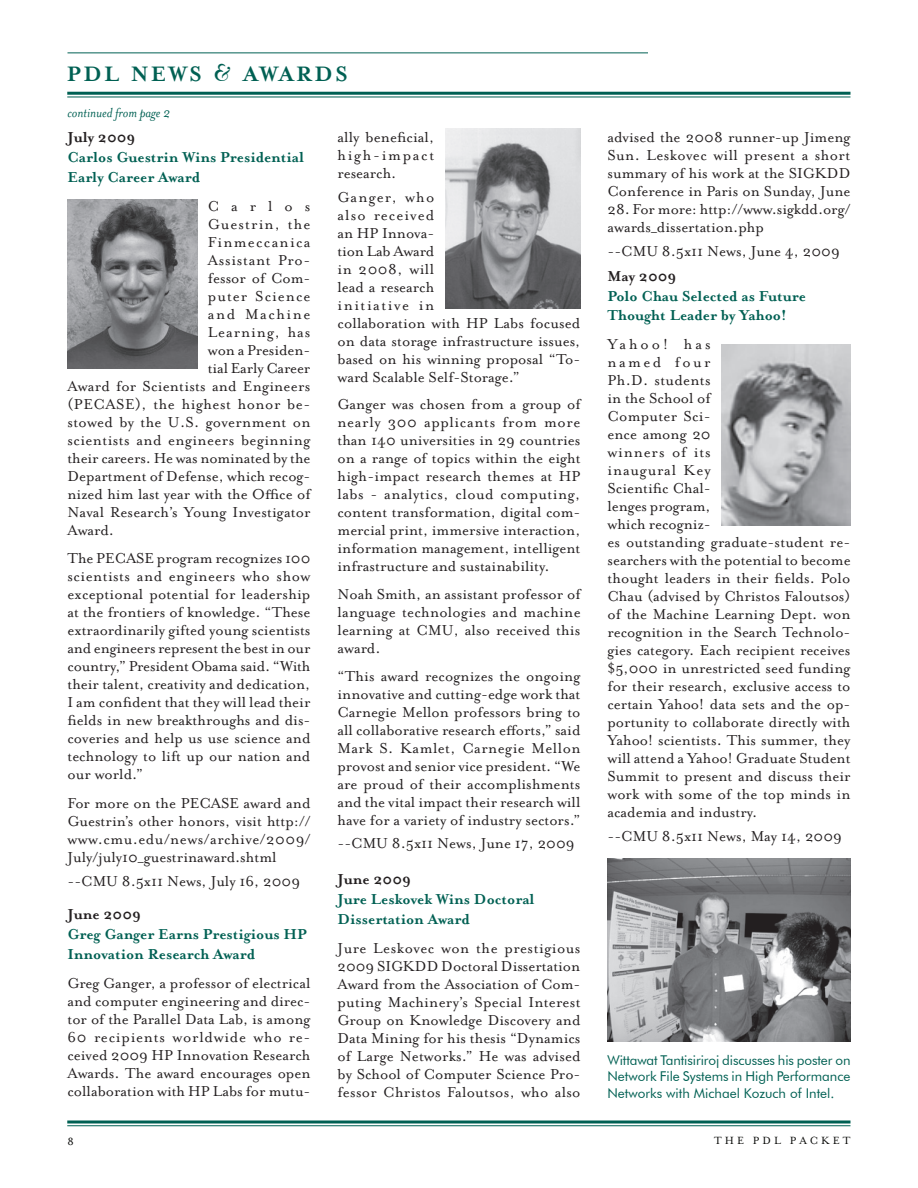
<style>
.page{position:relative;width:918px;height:1188px;background:#fff}
.page>*{position:absolute;margin:0;border:0;box-sizing:border-box;transform-origin:0 0}
.t1{font:700 24px "Mrs Eaves";letter-spacing:.095em;color:#006053}
.t2{font:16.5px/18px "Mrs Eaves Roman";color:#231f20;text-align:justify}
.t3{font:700 16.5px/19.8px "Mrs Eaves";color:#006053}
.t4{font:700 16.5px "Mrs Eaves";color:#231f20}
.t5{font:16.5px "Mrs Eaves Roman";letter-spacing:.025em;color:#231f20}
.t6{font:16.5px "Mrs Eaves Roman";letter-spacing:.03em;color:#231f20}
.t7{font:16.5px "Mrs Eaves Roman";letter-spacing:.02em;color:#231f20}
.t8{font:16.5px "Mrs Eaves Roman";letter-spacing:.045em;color:#231f20}
.t9{font:16.5px "Mrs Eaves Roman";letter-spacing:.065em;color:#231f20}
.t10{font:16.5px "Mrs Eaves Roman";letter-spacing:.075em;color:#231f20}
.t11{font:16.5px "Mrs Eaves Roman";letter-spacing:.06em;color:#231f20}
.t12{font:16.5px "Mrs Eaves Roman";letter-spacing:.055em;color:#231f20}
.t13{font:16.5px "Mrs Eaves Roman";letter-spacing:.09em;color:#231f20}
.t14{font:italic 15px "Mrs Eaves";color:#006053}
.t15{font:13.5px/16.2px "Futura BT";color:#006053;text-align:justify}
.t16{font:12px "Mrs Eaves Roman";color:#040503}
.t17{font:12px "Mrs Eaves Roman";color:#040503}
.s1{font-family:"Bernhard Modern BT"}
</style>
<div class="page">
<svg style="left:67px;top:1120px;width:784px;height:4px;background:#3f877d"></svg>
<hr style="left:67px;top:1125px;width:784px;height:1px;background:#006053">
<hr style="left:67px;top:92px;width:784px;height:3px;background:#006053">
<hr style="left:67px;top:97px;width:784px;height:1px;background:#006053">
<hr style="left:68px;top:52px;width:580px;height:1px;background:#006053">
<img style="left:445px;top:128px;width:135px;height:181px">
<img style="left:722px;top:344px;width:128px;height:181px">
<img style="left:68px;top:200px;width:129px;height:168px">
<img style="left:608px;top:858px;width:243px;height:183px">
<h1 class="t1" style="left:67px;top:60px;width:282px">pdl news <span class="s1">&amp;</span> Awards</h1>
<p class="t14" style="left:68px;top:105px;width:104px">continued from page 2</p>
<p class="t4" style="left:68px;top:128px;width:69px">July 2009</p>
<p class="t3" style="left:68px;top:147px;width:238px">Carlos Guestrin Wins Presidential<br>Early Career Award</p>
<p class="t2" style="left:208px;top:197px;width:104px">Carlos</p>
<p class="t9" style="left:208px;top:215px;width:104px">Guestrin, the</p>
<p class="t10" style="left:208px;top:233px;width:104px">Finmeccanica</p>
<p class="t8" style="left:208px;top:251px;width:104px">Assistant Pro-</p>
<p class="t2" style="left:208px;top:269px;width:104px">fessor of Com-</p>
<p class="t11" style="left:208px;top:287px;width:104px">puter Science</p>
<p class="t13" style="left:208px;top:305px;width:104px">and Machine</p>
<p class="t12" style="left:208px;top:323px;width:104px">Learning, has</p>
<p class="t2" style="left:208px;top:341px;width:104px">won a Presiden-</p>
<p class="t2" style="left:208px;top:359px;width:104px">tial Early Career</p>
<p class="t2" style="left:68px;top:377px;width:244px">Award for Scientists and Engineers</p>
<p class="t6" style="left:68px;top:395px;width:244px">(PECASE), the highest honor be-</p>
<p class="t7" style="left:68px;top:413px;width:245px">stowed by the U.S. government on</p>
<p class="t5" style="left:68px;top:431px;width:244px">scientists and engineers beginning</p>
<p class="t2" style="left:68px;top:449px;width:244px">their careers. He was nominated by the</p>
<p class="t2" style="left:68px;top:467px;width:245px">Department of Defense, which recog-</p>
<p class="t2" style="left:68px;top:485px;width:245px">nized him last year with the Office of</p>
<p class="t2" style="left:68px;top:503px;width:245px">Naval Research’s Young Investigator</p>
<p class="t2" style="left:68px;top:521px;width:48px">Award.</p>
<p class="t2" style="left:68px;top:550px;width:245px">The PECASE program recognizes 100 scientists and engineers who show exceptional potential for leadership at the frontiers of knowledge. “These extraordinarily gifted young scientists and engineers represent the best in our country,” President Obama said. “With their talent, creativity and dedication, I am confident that they will lead their fields in new breakthroughs and dis&shy;coveries and help us use science and technology to lift up our nation and our world.”</p>
<p class="t2" style="left:68px;top:795px;width:245px">For more on the PECASE award and Guestrin’s other honors, visit http:// www.cmu.edu/news/archive/2009/ July/july10_guestrinaward.shtml</p>
<p class="t2" style="left:68px;top:872px;width:234px">--CMU 8.5x11 News, July 16, 2009</p>
<p class="t4" style="left:68px;top:905px;width:75px">June 2009</p>
<p class="t3" style="left:68px;top:925px;width:229px">Greg Ganger Earns Prestigious HP<br>Innovation Research Award</p>
<p class="t2" style="left:68px;top:974px;width:245px">Greg Ganger, a professor of electrical and computer engineering and direc&shy;tor of the Parallel Data Lab, is among 60 recipients worldwide who re&shy;ceived 2009 HP Innovation Research Awards. The award encourages open collaboration with HP Labs for mutu-</p>
<p class="t2" style="left:338px;top:129px;width:98px">ally beneficial, high-impact research.</p>
<p class="t2" style="left:338px;top:188px;width:244px;text-align:left">Ganger, who<br>also received<br>an HP Innova-<br>tion Lab Award<br>in 2008, will<br>lead a research<br>initiative in<br>collaboration with HP Labs focused on data storage infrastructure issues, based on his winning proposal “To&shy;ward Scalable Self-Storage.”</p>
<p class="t2" style="left:338px;top:396px;width:245px">Ganger was chosen from a group of nearly 300 applicants from more than 140 universities in 29 countries on a range of topics within the eight high-impact research themes at HP labs - analytics, cloud computing, content transformation, digital com&shy;mercial print, immersive interaction, information management, intelligent infrastructure and sustainability.</p>
<p class="t2" style="left:338px;top:585px;width:245px">Noah Smith, an assistant professor of language technologies and machine learning at CMU, also received this award.</p>
<p class="t2" style="left:338px;top:667px;width:245px">“This award recognizes the ongoing innovative and cutting-edge work that Carnegie Mellon professors bring to all collaborative research efforts,” said Mark S. Kamlet, Carnegie Mellon provost and senior vice president. “We are proud of their accomplishments and the vital impact their research will have for a variety of industry sectors.”</p>
<p class="t2" style="left:338px;top:835px;width:239px">--CMU 8.5x11 News, June 17, 2009</p>
<p class="t4" style="left:338px;top:870px;width:75px">June 2009</p>
<p class="t3" style="left:338px;top:889px;width:199px">Jure Leskovek Wins Doctoral<br>Dissertation Award</p>
<p class="t2" style="left:338px;top:939px;width:245px">Jure Leskovec won the prestigious 2009 SIGKDD Doctoral Dissertation Award from the Association of Com&shy;puting Machinery’s Special Interest Group on Knowledge Discovery and Data Mining for his thesis “Dynamics of Large Networks.” He was advised by School of Computer Science Pro&shy;fessor Christos Faloutsos, who also</p>
<p class="t2" style="left:608px;top:129px;width:245px">advised the 2008 runner-up Jimeng Sun. Leskovec will present a short summary of his work at the SIGKDD Conference in Paris on Sunday, June</p>
<p class="t2" style="left:608px;top:201px;width:244px">28. For more: http://www.sigkdd.org/ awards_dissertation.php</p>
<p class="t2" style="left:608px;top:242px;width:234px">--CMU 8.5x11 News, June 4, 2009</p>
<p class="t4" style="left:608px;top:266px;width:70px">May 2009</p>
<p class="t3" style="left:608px;top:286px;width:200px">Polo Chau Selected as Future<br>Thought Leader by Yahoo!</p>
<p class="t2" style="left:608px;top:336px;width:245px;text-align:left">Yahoo! has<br>named four<br>Ph.D. students<br>in the School of<br>Computer Sci-<br>ence among 20<br>winners of its<br>inaugural Key<br>Scientific Chal-<br>lenges program,<br>which recogniz-<br>es outstanding graduate-student re&shy;searchers with the potential to become thought leaders in their fields. Polo<br>Chau (advised by Christos Faloutsos) of the Machine Learning Dept. won recognition in the Search Technolo&shy;gies category. Each recipient receives $5,000 in unrestricted seed funding for their research, exclusive access to certain Yahoo! data sets and the op&shy;portunity to collaborate directly with<br>Yahoo! scientists. This summer, they will attend a Yahoo! Graduate Student<br>Summit to present and discuss their work with some of the top minds in academia and industry.</p>
<p class="t2" style="left:608px;top:827px;width:236px">--CMU 8.5x11 News, May 14, 2009</p>
<p class="t15" style="left:608px;top:1052px;width:245px">Wittawat Tantisiriroj discusses his poster on Network File Systems in High Performance Networks with Michael Kozuch of Intel.</p>
<p class="t17" style="left:68px;top:1135px;width:8px">8</p>
<p class="t16" style="left:714px;top:1134px;width:11px">the</p>
<p class="t16" style="left:753px;top:1134px;width:11px">pdl</p>
<p class="t16" style="left:790px;top:1134px;width:12px">packet</p>
</div>
